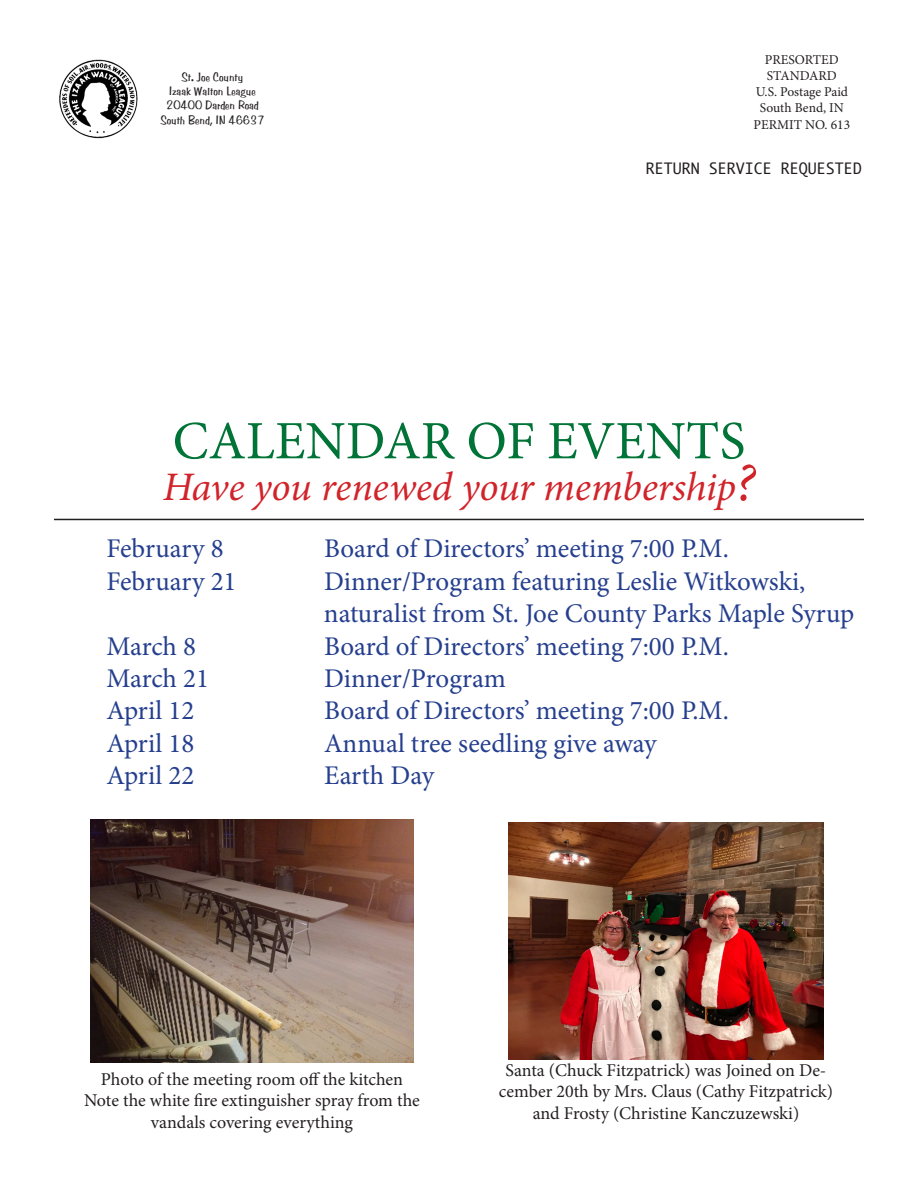
<style>
.page{position:relative;width:918px;height:1188px;background:#fff}
.page>*{position:absolute;margin:0;border:0;box-sizing:border-box;transform-origin:0 0}
.t1{font:54px "Minion Pro";color:#007337}
.t2{font:italic 40.5px "Minion Pro";letter-spacing:-.005em;color:#d1232a}
.t3{font:27px "Minion Pro";color:#253f8e}
.t4{font:18px/21.6px "Minion Pro";color:#231f20;text-align:center}
.t5{font:15px "Monaco";color:#231f20}
.t6{font:13.5px "Minion Pro";color:#231f20}
.t7{font:12px "Stimpson";color:#231f20}
.s1{font-size:54px}
</style>
<div class="page">
<hr style="left:54px;top:519px;width:810px;height:1px;background:#231f20">
<img style="left:59px;top:59px;width:79px;height:80px">
<img style="left:508px;top:822px;width:316px;height:237px">
<img style="left:90px;top:820px;width:324px;height:243px">
<p class="t7" style="left:182px;top:69px;width:63px">St. Joe County</p>
<p class="t7" style="left:169px;top:83px;width:88px">Izaak Walton League</p>
<p class="t7" style="left:166px;top:98px;width:94px">20400 Darden Road</p>
<p class="t7" style="left:160px;top:112px;width:106px">South Bend, IN 46637</p>
<p class="t6" style="left:765px;top:50px;width:75px">PRESORTED</p>
<p class="t6" style="left:767px;top:67px;width:72px">STANDARD</p>
<p class="t6" style="left:756px;top:83px;width:94px">U.S. Postage Paid</p>
<p class="t6" style="left:760px;top:99px;width:85px">South Bend, IN</p>
<p class="t6" style="left:754px;top:115px;width:98px">PERMIT NO. 613</p>
<p class="t5" style="left:646px;top:155px;width:218px">RETURN SERVICE REQUESTED</p>
<p class="t1" style="left:173px;top:405px;width:574px">CALENDAR OF EVENTS</p>
<p class="t2" style="left:163px;top:460px;width:594px">Have you renewed your membership<span class="s1">?</span></p>
<p class="t3" style="left:106px;top:531px;width:119px">February 8</p>
<p class="t3" style="left:324px;top:531px;width:406px">Board of Directors’ meeting 7:00 P.M.</p>
<p class="t3" style="left:106px;top:563px;width:132px">February 21</p>
<p class="t3" style="left:324px;top:563px;width:483px">Dinner/Program featuring Leslie Witkowski,</p>
<p class="t3" style="left:324px;top:596px;width:532px">naturalist from St. Joe County Parks Maple Syrup</p>
<p class="t3" style="left:106px;top:628px;width:91px">March 8</p>
<p class="t3" style="left:324px;top:628px;width:406px">Board of Directors’ meeting 7:00 P.M.</p>
<p class="t3" style="left:106px;top:660px;width:104px">March 21</p>
<p class="t3" style="left:324px;top:660px;width:183px">Dinner/Program</p>
<p class="t3" style="left:106px;top:693px;width:89px">April 12</p>
<p class="t3" style="left:324px;top:693px;width:406px">Board of Directors’ meeting 7:00 P.M.</p>
<p class="t3" style="left:106px;top:725px;width:89px">April 18</p>
<p class="t3" style="left:324px;top:725px;width:334px">Annual tree seedling give away</p>
<p class="t3" style="left:106px;top:758px;width:89px">April 22</p>
<p class="t3" style="left:324px;top:758px;width:112px">Earth Day</p>
<p class="t4" style="left:101px;top:1068px;width:304px">Photo of the meeting room off the kitchen</p>
<p class="t4" style="left:84px;top:1090px;width:337px">Note the white fire extinguisher spray from the vandals covering everything</p>
<p class="t4" style="left:499px;top:1059px;width:336px">Santa (Chuck Fitzpatrick) was Joined on De&shy;cember 20th by Mrs. Claus (Cathy Fitzpatrick)</p>
<p class="t4" style="left:533px;top:1103px;width:268px">and Frosty (Christine Kanczuzewski)</p>
</div>
